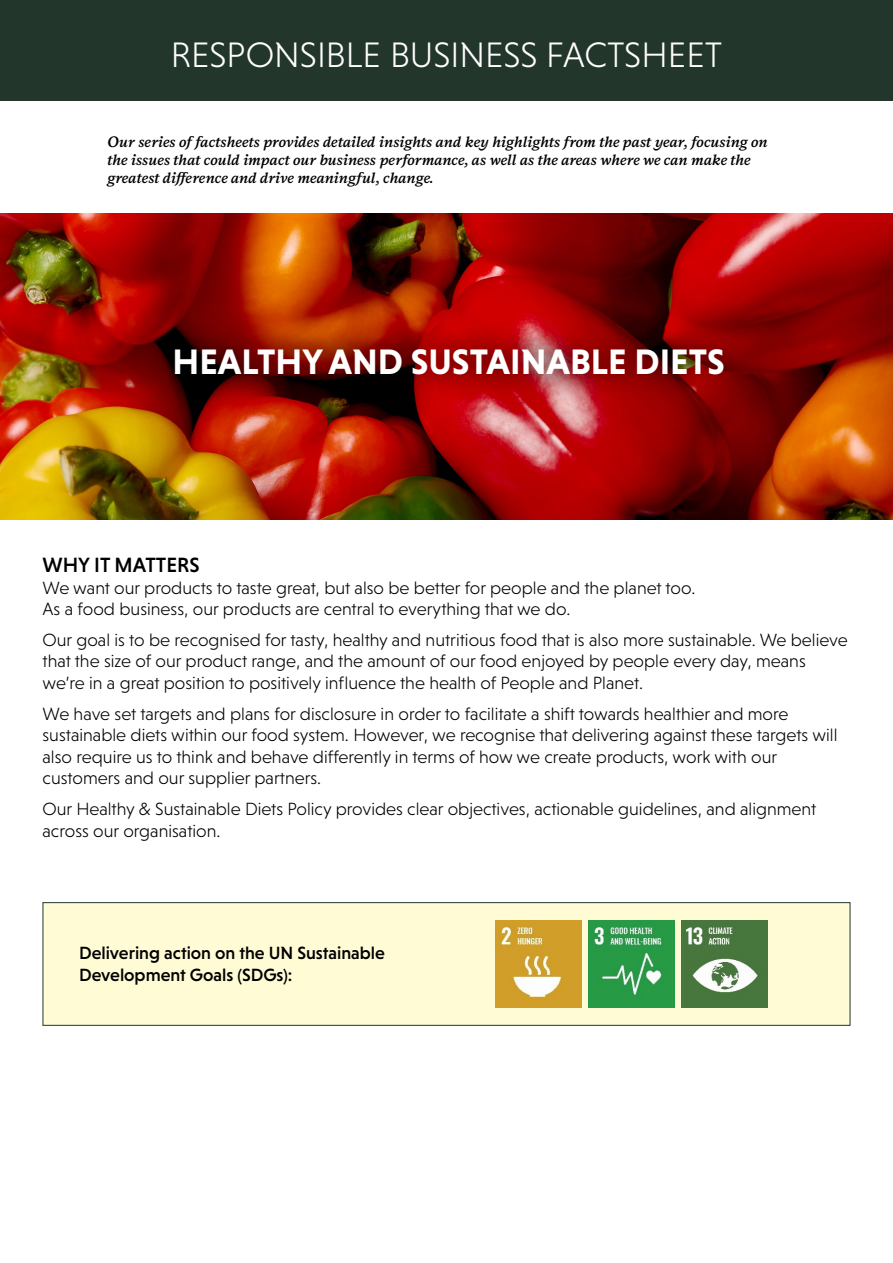
<style>
.page{position:relative;width:893px;height:1263px;background:#fff}
.page>*{position:absolute;margin:0;border:0;box-sizing:border-box;transform-origin:0 0}
.t1{font:300 36px "Niveau Grotesk";color:#fff}
.t2{font:700 36px "Niveau Grotesk";color:#fff}
.t3{font:500 21px "Niveau Grotesk";color:#000}
.t4{font:300 18px/21.6px "Niveau Grotesk";color:#000}
.t5{font:500 18px/21.6px "Niveau Grotesk";color:#000}
.t6{font:italic 600 15px/18px "Messina Serif";color:#000}
</style>
<div class="page">
<div style="left:43px;top:902px;width:807px;height:124px;background:#fffcd5;border:1px solid #22362b"></div>
<img style="left:495px;top:921px;width:86px;height:86px">
<img style="left:588px;top:921px;width:86px;height:86px">
<img style="left:681px;top:921px;width:86px;height:86px">
<div style="left:0;top:0;width:893px;height:101px;background:#22362b"></div>
<img style="left:0;top:214px;width:893px;height:305px">
<img style="left:136px;top:308px;width:625px;height:110px">
<h1 class="t1" style="left:171px;top:35px;width:553px">RESPONSIBLE BUSINESS FACTSHEET</h1>
<p class="t6" style="left:107px;top:132px;width:662px">Our series of factsheets provides detailed insights and key highlights from the past year, focusing on the issues that could impact our business performance, as well as the areas where we can make the greatest difference and drive meaningful, change.</p>
<h1 class="t2" style="left:173px;top:341px;width:554px">HEALTHY AND SUSTAINABLE DIETS</h1>
<p class="t3" style="left:43px;top:553px;width:159px">WHY IT MATTERS</p>
<p class="t4" style="left:43px;top:577px;width:654px">We want our products to taste great, but also be better for people and the planet too.<br>As a food business, our products are central to everything that we do.</p>
<p class="t4" style="left:43px;top:629px;width:807px">Our goal is to be recognised for tasty, healthy and nutritious food that is also more sustainable. We believe that the size of our product range, and the amount of our food enjoyed by people every day, means we’re in a great position to positively influence the health of People and Planet.</p>
<p class="t4" style="left:43px;top:703px;width:796px">We have set targets and plans for disclosure in order to facilitate a shift towards healthier and more sustainable diets within our food system. However, we recognise that delivering against these targets will also require us to think and behave differently in terms of how we create products, work with our customers and our supplier partners.</p>
<p class="t4" style="left:43px;top:798px;width:775px">Our Healthy &amp; Sustainable Diets Policy provides clear objectives, actionable guidelines, and alignment across our organisation.</p>
<p class="t5" style="left:79px;top:942px;width:307px">Delivering action on the UN Sustainable<br>Development Goals (SDGs):</p>
</div>
